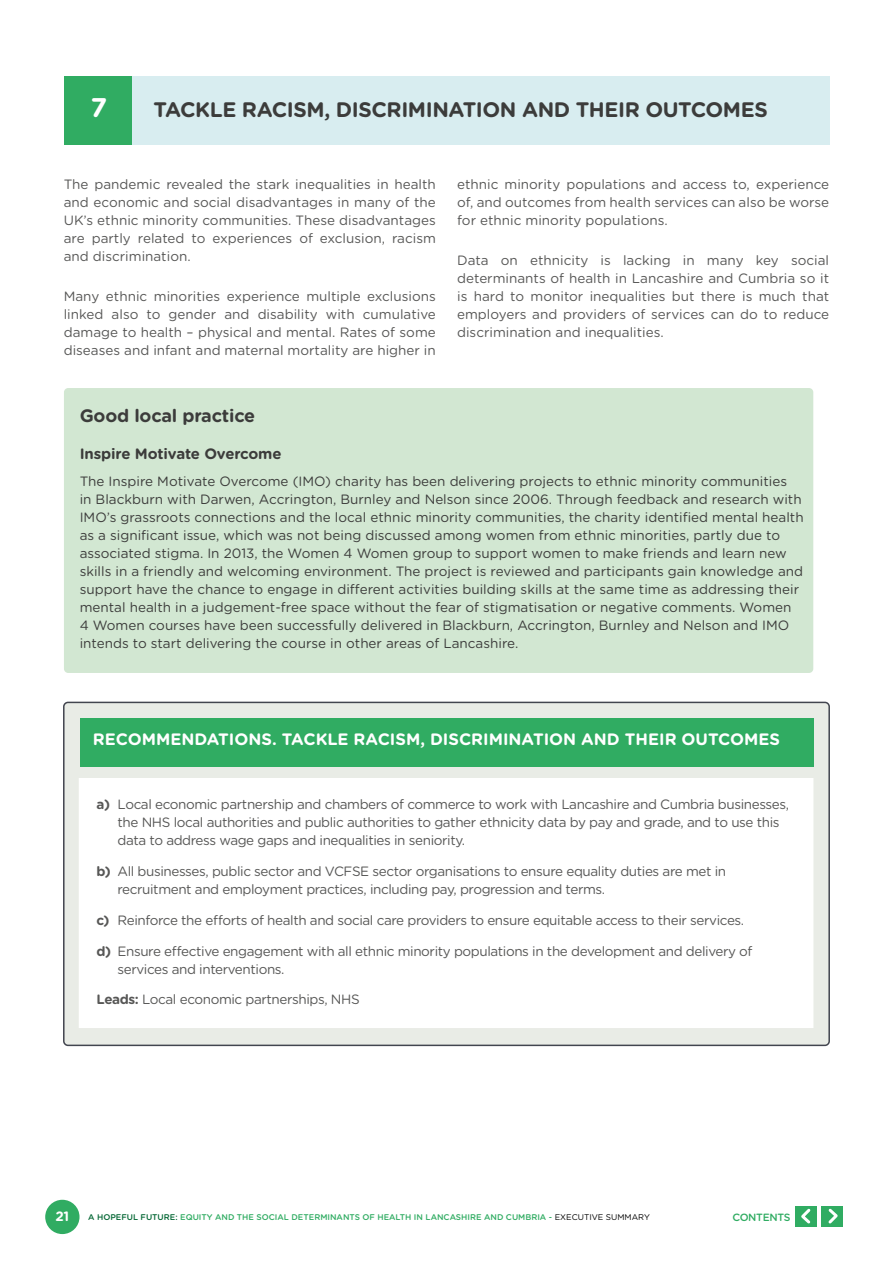
<style>
.page{position:relative;width:893px;height:1263px;background:#fff}
.page>*{position:absolute;margin:0;border:0;box-sizing:border-box;transform-origin:0 0}
.t1{font:700 27px "Gotham Rounded";color:#fff}
.t2{font:700 21px "Gotham Rounded";letter-spacing:-.02em;color:#3c3c3b}
.t3{font:700 18px "Gotham Rounded";letter-spacing:-.01em;color:#3c3c3b}
.t4{font:700 16.5px "Gotham Rounded";color:#fff}
.t5{font:700 15px "Gotham Rounded";letter-spacing:-.01em;color:#3c3c3b}
.t6{font:13.5px/18px "Gotham Rounded";letter-spacing:-.03em;color:#575756;text-align:justify}
.t7{font:13.5px/18px "Gotham Rounded";color:#3c3c3b}
.t8{font:700 13.5px "Gotham Rounded";color:#fff}
.t9{font:500 10.5px "Gotham Rounded";letter-spacing:-.03em;color:#30ac62}
.t10{font:500 8.25px "Gotham Rounded";color:#30ac62}
.s1{font-weight:700}
.s2{color:#046734}
.s3{font-weight:400;color:#000}
</style>
<div class="page">
<div style="left:45px;top:1200px;width:35px;height:34px;background:#30ac62;border-radius:50%"></div>
<div style="left:796px;top:1206px;width:21px;height:20px;background:#30ac62"></div>
<svg style="left:801px;top:1208px;width:10px;height:16px"></svg>
<div style="left:822px;top:1206px;width:21px;height:20px;background:#30ac62"></div>
<svg style="left:828px;top:1208px;width:10px;height:16px"></svg>
<div style="left:64px;top:388px;width:749px;height:285px;background:#d2e7d2;border-radius:4px"></div>
<div style="left:64px;top:702px;width:765px;height:343px;background:#e9ece6;border-radius:4px"></div>
<div style="left:63px;top:702px;width:767px;height:344px;border:2px solid #42454f;border-radius:4px"></div>
<div style="left:79px;top:778px;width:734px;height:250px;background:#fff"></div>
<div style="left:80px;top:718px;width:733px;height:48px;background:#30ac62"></div>
<div style="left:132px;top:77px;width:697px;height:68px;background:#d8edf0"></div>
<div style="left:64px;top:77px;width:68px;height:68px;background:#30ac62"></div>
<h1 class="t1" style="left:91px;top:88px;width:18px">7</h1>
<h2 class="t2" style="left:153px;top:94px;width:616px">TACKLE RACISM, DISCRIMINATION AND THEIR OUTCOMES</h2>
<p class="t6" style="left:64px;top:175px;width:374px">The pandemic revealed the stark inequalities in health and economic and social disadvantages in many of the UK’s ethnic minority communities. These disadvantages are partly related to experiences of exclusion, racism and discrimination.</p>
<p class="t6" style="left:64px;top:286px;width:374px">Many ethnic minorities experience multiple exclusions linked also to gender and disability with cumulative damage to health – physical and mental. Rates of some diseases and infant and maternal mortality are higher in</p>
<p class="t6" style="left:457px;top:175px;width:374px">ethnic minority populations and access to, experience of, and outcomes from health services can also be worse for ethnic minority populations.</p>
<p class="t6" style="left:457px;top:250px;width:374px">Data on ethnicity is lacking in many key social determinants of health in Lancashire and Cumbria so it is hard to monitor inequalities but there is much that employers and providers of services can do to reduce discrimination and inequalities.</p>
<h3 class="t3" style="left:80px;top:403px;width:177px">Good local practice</h3>
<p class="t5" style="left:80px;top:443px;width:203px">Inspire Motivate Overcome</p>
<p class="t7" style="left:80px;top:471px;width:725px">The Inspire Motivate Overcome (IMO) charity has been delivering projects to ethnic minority communities<br>in Blackburn with Darwen, Accrington, Burnley and Nelson since 2006. Through feedback and research with IMO’s grassroots connections and the local ethnic minority communities, the charity identified mental health as a significant issue, which was not being discussed among women from ethnic minorities, partly due to associated stigma. In 2013, the Women 4 Women group to support women to make friends and learn new skills in a friendly and welcoming environment. The project is reviewed and participants gain knowledge and support have the chance to engage in different activities building skills at the same time as addressing their mental health in a judgement-free space without the fear of stigmatisation or negative comments. Women 4 Women courses have been successfully delivered in Blackburn, Accrington, Burnley and Nelson and IMO intends to start delivering the course in other areas of Lancashire.</p>
<p class="t4" style="left:93px;top:727px;width:689px">RECOMMENDATIONS. TACKLE RACISM, DISCRIMINATION AND THEIR OUTCOMES</p>
<p class="t6" style="left:118px;top:795px;width:673px;text-align:left;text-indent:-21px"><span class="s1">a)</span> Local economic partnership and chambers of commerce to work with Lancashire and Cumbria businesses, the NHS local authorities and public authorities to gather ethnicity data by pay and grade, and to use this data to address wage gaps and inequalities in seniority.</p>
<p class="t6" style="left:118px;top:862px;width:610px;text-indent:-21px"><span class="s1">b)</span> All businesses, public sector and VCFSE sector organisations to ensure equality duties are met in recruitment and employment practices, including pay, progression and terms.</p>
<p class="t6" style="left:97px;top:910px;width:649px"><span class="s1">c)</span> Reinforce the efforts of health and social care providers to ensure equitable access to their services.</p>
<p class="t6" style="left:118px;top:941px;width:636px;text-indent:-21px"><span class="s1">d)</span> Ensure effective engagement with all ethnic minority populations in the development and delivery of services and interventions.</p>
<p class="t6" style="left:97px;top:990px;width:265px"><span class="s1">Leads:</span> Local economic partnerships, NHS</p>
<p class="t8" style="left:56px;top:1206px;width:15px">21</p>
<p class="t10" style="left:88px;top:1211px;width:563px"><span class="s2">A HOPEFUL FUTURE:</span> EQUITY AND THE SOCIAL DETERMINANTS OF HEALTH IN LANCASHIRE AND CUMBRIA - <span class="s3">EXECUTIVE SUMMARY</span></p>
<p class="t9" style="left:732px;top:1209px;width:60px">CONTENTS</p>
</div>
